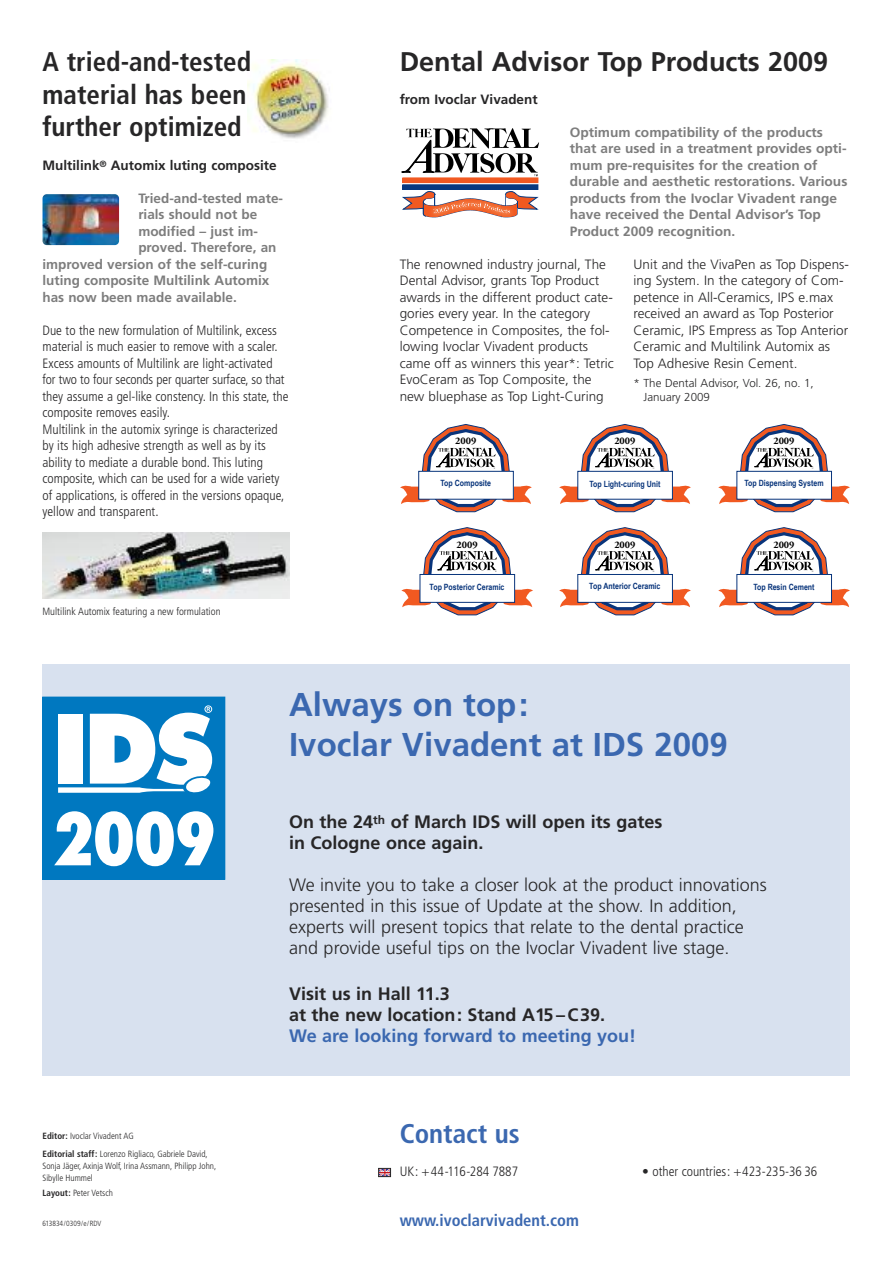
<style>
.page{position:relative;width:893px;height:1263px;background:#fff}
.page>*{position:absolute;margin:0;border:0;box-sizing:border-box;transform-origin:0 0}
.t1{font:700 33px/39.6px "Frutiger";color:#3b68b0}
.t2{font:700 condensed 27px/32.4px "Frutiger";color:#272627}
.t3{font:700 27px "Frutiger";color:#272627}
.t4{font:700 condensed 27px "Frutiger";color:#3b68b0}
.t5{font:300 18px/21px "Frutiger";color:#272627}
.t6{font:700 18px/21px "Frutiger";color:#272627}
.t7{font:700 18px "Frutiger";color:#3b68b0}
.t8{font:700 condensed 16.5px "Frutiger";color:#3b68b0}
.t9{font:300 condensed 13.5px/16.5px "Frutiger";color:#272627}
.t10{font:300 13.5px/16.5px "Frutiger";color:#272627}
.t11{font:700 13.5px/16.5px "Frutiger";color:#7d7d7d}
.t12{font:700 13.5px "Frutiger";color:#272627}
.t13{font:300 11.55px/13.5px "Frutiger";color:#272627}
.t14{font:300 condensed 10.5px "Frutiger";color:#272627}
.t15{font:10.2px "Adobe Garamond Pro Bold+TFOLWM";color:#000}
.t16{font:10.2px "Adobe Garamond Pro Bold+MDSHYU";color:#000}
.t17{font:10.2px "Adobe Garamond Pro Bold+EXUIER";color:#000}
.t18{font:10.2px "Adobe Garamond Pro Bold+QTOYWC";color:#000}
.t19{font:10.2px "Adobe Garamond Pro Bold+EAXAJS";color:#000}
.t20{font:10.2px "Adobe Garamond Pro Bold+QNXPRK";color:#000}
.t21{font:300 condensed 9px/18px "Frutiger";color:#272627}
.t22{font:8.55px "Arial Narrow Bold+OZWELU";color:#08347b}
.t23{font:8.55px "Arial Narrow Bold+PIGHPG";color:#08347b}
.t24{font:8.55px "Arial Narrow Bold+FPRZXY";color:#08347b}
.t25{font:8.55px "Arial Narrow Bold+ITHAMP";color:#08347b}
.t26{font:8.55px "Arial Narrow Bold+JKGZKC";color:#08347b}
.t27{font:8.55px "Arial Narrow Bold+KRUHVF";color:#08347b}
.t28{font:300 condensed 7.5px "Frutiger";color:#272627}
.s1{color:#fff}
.s2{font-weight:700}
</style>
<div class="page">
<img style="left:247px;top:60px;width:82px;height:79px">
<div style="left:43px;top:665px;width:807px;height:411px;background:#d8e1ef"></div>
<svg style="left:380px;top:1170px;width:9px;height:5px"></svg>
<div style="left:378px;top:1168px;width:13px;height:9px;border:1px solid #272627"></div>
<img style="left:43px;top:194px;width:76px;height:51px;border-radius:4px">
<hr style="left:403px;top:185px;width:135px;height:4px;background:#073980">
<div style="left:403px;top:185px;width:135px;height:5px;border:1px solid #073980"></div>
<div style="left:403px;top:178px;width:135px;height:5px;background:#f15921"></div>
<svg style="left:402px;top:128px;width:137px;height:48px"></svg>
<svg style="left:403px;top:191px;width:134px;height:27px"></svg>
<img style="left:502px;top:195px;width:16px;height:23px">
<div style="left:43px;top:697px;width:182px;height:182px;background:#0078c0"></div>
<svg style="left:58px;top:705px;width:155px;height:88px"></svg>
<svg style="left:54px;top:811px;width:159px;height:55px"></svg>
<img style="left:43px;top:533px;width:246px;height:65px">
<svg style="left:559px;top:527px;width:132px;height:88px"></svg>
<div style="left:578px;top:574px;width:94px;height:28px;background:#fff"></div>
<div style="left:578px;top:574px;width:94px;height:28px;border:1px solid #08347b"></div>
<svg style="left:400px;top:424px;width:132px;height:88px"></svg>
<div style="left:419px;top:471px;width:94px;height:28px;background:#fff"></div>
<div style="left:419px;top:471px;width:94px;height:28px;border:1px solid #08347b"></div>
<svg style="left:718px;top:424px;width:132px;height:88px"></svg>
<div style="left:737px;top:471px;width:94px;height:28px;background:#fff"></div>
<div style="left:737px;top:471px;width:95px;height:28px;border:1px solid #08347b"></div>
<svg style="left:559px;top:424px;width:132px;height:88px"></svg>
<div style="left:578px;top:471px;width:94px;height:28px;background:#fff"></div>
<div style="left:578px;top:471px;width:94px;height:28px;border:1px solid #08347b"></div>
<svg style="left:401px;top:527px;width:132px;height:88px"></svg>
<div style="left:420px;top:574px;width:95px;height:28px;background:#fff"></div>
<div style="left:420px;top:574px;width:95px;height:28px;border:1px solid #08347b"></div>
<svg style="left:718px;top:527px;width:132px;height:88px"></svg>
<div style="left:737px;top:574px;width:94px;height:28px;background:#fff"></div>
<div style="left:737px;top:574px;width:95px;height:28px;border:1px solid #08347b"></div>
<h2 class="t2" style="left:43px;top:48px;width:210px">A tried-and-tested material has been further optimized</h2>
<p class="t12" style="left:43px;top:159px;width:236px">Multilink<sup>®</sup> Automix luting composite</p>
<p class="t11" style="left:138px;top:191px;width:146px">Tried-and-tested mate-</p>
<p class="t11" style="left:138px;top:207px;width:120px">rials should not be</p>
<p class="t11" style="left:138px;top:224px;width:121px">modified – just im-</p>
<p class="t11" style="left:138px;top:240px;width:140px">proved. Therefore, an</p>
<p class="t11" style="left:43px;top:257px;width:226px">improved version of the self-curing</p>
<p class="t11" style="left:43px;top:273px;width:228px">luting composite Multilink Automix</p>
<p class="t11" style="left:43px;top:290px;width:196px">has now been made available.</p>
<p class="t9" style="left:43px;top:323px;width:248px">Due to the new formulation of Multilink, excess material is much easier to remove with a scaler.<br>Excess amounts of Multilink are light-activated for two to four seconds per quarter surface, so that they assume a gel-like constency. In this state, the composite removes easily.<br>Multilink in the automix syringe is characterized by its high adhesive strength as well as by its ability to mediate a durable bond. This luting composite, which can be used for a wide variety of applications, is offered in the versions opaque, yellow and transparent.</p>
<p class="t14" style="left:43px;top:607px;width:179px">Multilink Automix featuring a new formulation</p>
<h2 class="t3" style="left:400px;top:51px;width:430px">Dental Advisor Top Products 2009</h2>
<p class="t12" style="left:400px;top:93px;width:139px">from Ivoclar Vivadent</p>
<p class="t11" style="left:570px;top:125px;width:279px">Optimum compatibility of the products that are used in a treatment provides opti&shy;mum pre-requisites for the creation of durable and aesthetic restorations. Various products from the Ivoclar Vivadent range have received the Dental Advisor’s Top Product 2009 recognition.</p>
<p class="t10" style="left:400px;top:257px;width:216px">The renowned industry journal, The Dental Advisor, grants Top Product awards in the different product cate&shy;gories every year. In the category Competence in Composites, the fol&shy;lowing Ivoclar Vivadent products came off as winners this year*: Tetric EvoCeram as Top Composite, the new bluephase as Top Light-Curing</p>
<p class="t10" style="left:634px;top:257px;width:217px">Unit and the VivaPen as Top Dispens&shy;ing System. In the category of Com&shy;petence in All-Ceramics, IPS e.max received an award as Top Posterior Ceramic, IPS Empress as Top Anterior Ceramic and Multilink Automix as Top Adhesive Resin Cement.</p>
<p class="t13" style="left:634px;top:377px;width:182px">* The Dental Advisor, Vol. 26, no. 1, <span class="s1">*</span> January 2009</p>
<p class="t16" style="left:455px;top:437px;width:23px">2009</p>
<p class="t27" style="left:440px;top:478px;width:52px">Top Composite</p>
<p class="t19" style="left:456px;top:540px;width:23px">2009</p>
<p class="t24" style="left:430px;top:582px;width:76px">Top Posterior Ceramic</p>
<p class="t18" style="left:614px;top:437px;width:23px">2009</p>
<p class="t23" style="left:589px;top:479px;width:73px">Top Light-curing Unit</p>
<p class="t15" style="left:614px;top:540px;width:23px">2009</p>
<p class="t25" style="left:589px;top:581px;width:73px">Top Anterior Ceramic</p>
<p class="t17" style="left:773px;top:437px;width:23px">2009</p>
<p class="t22" style="left:744px;top:478px;width:81px">Top Dispensing System</p>
<p class="t20" style="left:773px;top:540px;width:23px">2009</p>
<p class="t26" style="left:753px;top:582px;width:63px">Top Resin Cement</p>
<h1 class="t1" style="left:289px;top:688px;width:440px">Always on top:<br>Ivoclar Vivadent at IDS 2009</h1>
<p class="t21" style="left:43px;top:1128px;width:167px"><span class="s2">Editor:</span> Ivoclar Vivadent AG<br><span class="s2">Editorial staff:</span> Lorenzo Rigliaco, Gabriele David,</p>
<p class="t21" style="left:43px;top:1161px;width:175px;line-height:12px">Sonja Jäger, Axinja Wolf, Irina Assmann, Philipp John,<br>Sibylle Hummel</p>
<p class="t21" style="left:43px;top:1185px;width:72px"><span class="s2">Layout:</span> Peter Vetsch</p>
<p class="t28" style="left:43px;top:1220px;width:60px">613834/0309/e/RDV</p>
<h3 class="t6" style="left:289px;top:812px;width:375px">On the 24<sup>th</sup> of March IDS will open its gates in Cologne once again.</h3>
<p class="t5" style="left:289px;top:875px;width:479px">We invite you to take a closer look at the product innovations presented in this issue of Update at the show. In addition, experts will present topics that relate to the dental practice and provide useful tips on the Ivoclar Vivadent live stage.</p>
<h3 class="t6" style="left:289px;top:984px;width:318px">Visit us in Hall 11.3<br>at the new location: Stand A15– C39.</h3>
<h3 class="t7" style="left:289px;top:1028px;width:349px">We are looking forward to meeting you!</h3>
<h2 class="t4" style="left:400px;top:1123px;width:122px">Contact us</h2>
<p class="t9" style="left:400px;top:1164px;width:120px">UK: +44-116-284 7887</p>
<p class="t9" style="left:642px;top:1164px;width:177px">• other countries: +423-235-36 36</p>
<p class="t8" style="left:400px;top:1213px;width:181px">www.ivoclarvivadent.com</p>
</div>
